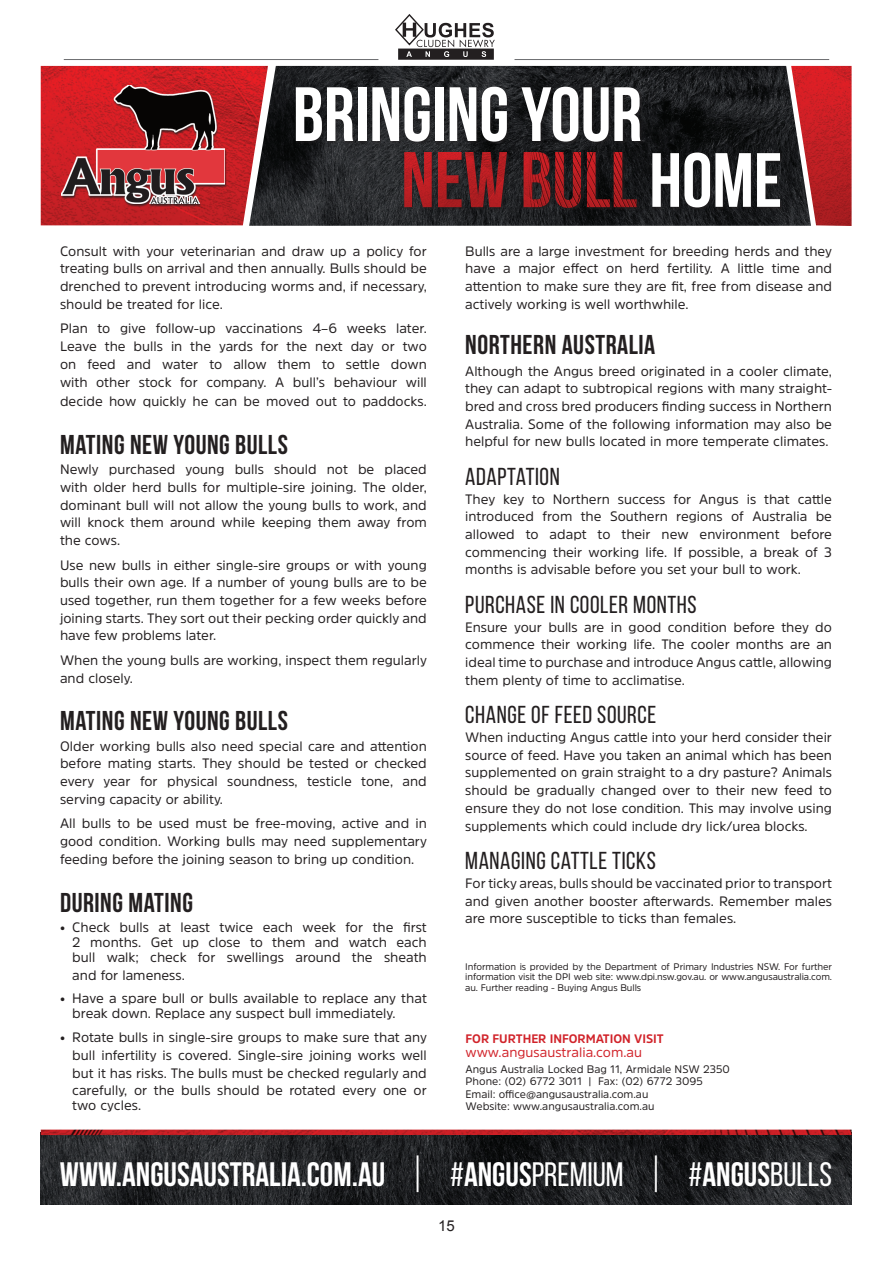
<style>
.page{position:relative;width:893px;height:1263px;background:#fff}
.page>*{position:absolute;margin:0;border:0;box-sizing:border-box;transform-origin:0 0}
.t1{font:700 76.65px "Bebas Neue";color:#fff}
.t2{font:700 33.9px "Bebas Neue";color:#fff}
.t3{font:700 27.3px "Bebas Neue";letter-spacing:.02em;color:#231f20}
.t4{font:24.45px "Bebas Neue";letter-spacing:.025em;color:#231f20}
.t5{font:15px "Arial";color:#231f20}
.t6{font:13.65px/17.7px "Amsi Pro";color:#231f20;text-align:justify}
.t7{font:13.65px "Amsi Pro";color:#d1232a}
.t8{font:700 12.3px "Amsi Pro";color:#d1232a}
.t9{font:10.95px/12.3px "Amsi Pro";color:#231f20}
.t10{font:9.6px/10.9px "Amsi Pro";letter-spacing:-.01em;color:#231f20;text-align:justify}
.s1{font-weight:400;font-size:49.2px}
.s2{font-weight:400}
</style>
<div class="page">
<img style="left:41px;top:1135px;width:811px;height:70px">
<img style="left:41px;top:1129px;width:811px;height:6px">
<img style="left:249px;top:66px;width:542px;height:160px">
<img style="left:41px;top:66px;width:227px;height:159px">
<div style="left:61px;top:85px;width:166px;height:122px;background:#231f20;opacity:.8"></div>
<img style="left:61px;top:85px;width:163px;height:119px">
<div style="left:295px;top:86px;width:349px;height:59px;background:#231f20;opacity:.45"></div>
<img style="left:791px;top:66px;width:61px;height:160px">
<div style="left:404px;top:152px;width:236px;height:59px;background:#231f20;opacity:.6"></div>
<img style="left:404px;top:152px;width:28px;height:55px">
<img style="left:438px;top:152px;width:24px;height:55px">
<img style="left:465px;top:152px;width:42px;height:55px">
<img style="left:524px;top:152px;width:26px;height:55px">
<img style="left:555px;top:152px;width:26px;height:56px">
<img style="left:587px;top:152px;width:23px;height:55px">
<img style="left:614px;top:152px;width:23px;height:55px">
<div style="left:652px;top:152px;width:131px;height:59px;background:#231f20;opacity:.6"></div>
<svg style="left:395px;top:14px;width:100px;height:46px"></svg>
<hr style="left:64px;top:59px;width:314px;height:1px;background:#6c6d70">
<hr style="left:514px;top:59px;width:315px;height:1px;background:#6c6d70">
<p class="t1" style="left:293px;top:72px;width:351px">BRINGING YOUR</p>
<p class="t6" style="left:60px;top:242px;width:368px">Consult with your veterinarian and draw up a policy for treating bulls on arrival and then annually. Bulls should be drenched to prevent introducing worms and, if necessary, should be treated for lice.</p>
<p class="t6" style="left:60px;top:319px;width:368px">Plan to give follow-up vaccinations 4–6 weeks later.<br>Leave the bulls in the yards for the next day or two on feed and water to allow them to settle down with other stock for company. A bull’s behaviour will</p>
<p class="t6" style="left:60px;top:392px;width:368px">decide how quickly he can be moved out to paddocks.</p>
<p class="t3" style="left:60px;top:429px;width:229px">MATING NEW YOUNG BULLS</p>
<p class="t6" style="left:60px;top:460px;width:368px">Newly purchased young bulls should not be placed with older herd bulls for multiple-sire joining. The older, dominant bull will not allow the young bulls to work, and will knock them around while keeping them away from the cows.</p>
<p class="t6" style="left:60px;top:556px;width:368px">Use new bulls in either single-sire groups or with young bulls their own age. If a number of young bulls are to be used together, run them together for a few weeks before joining starts. They sort out their pecking order quickly and have few problems later.</p>
<p class="t6" style="left:60px;top:651px;width:368px">When the young bulls are working, inspect them regularly and closely.</p>
<p class="t3" style="left:60px;top:706px;width:229px">MATING NEW YOUNG BULLS</p>
<p class="t6" style="left:60px;top:737px;width:368px">Older working bulls also need special care and attention before mating starts. They should be tested or checked every year for physical soundness, testicle tone, and serving capacity or ability.</p>
<p class="t6" style="left:60px;top:814px;width:368px">All bulls to be used must be free-moving, active and in good condition. Working bulls may need supplementary feeding before the joining season to bring up condition.</p>
<p class="t3" style="left:60px;top:887px;width:135px">DURING MATING</p>
<p class="t6" style="left:72px;top:919px;width:356px;line-height:15px;text-indent:-12px">• Check bulls at least twice each week for the first 2 months. Get up close to them and watch each bull walk; check for swellings around the sheath</p>
<p class="t6" style="left:72px;top:966px;width:114px">and for lameness.</p>
<p class="t6" style="left:72px;top:990px;width:356px;line-height:15px;text-indent:-12px">• Have a spare bull or bulls available to replace any that break down. Replace any suspect bull immediately.</p>
<p class="t6" style="left:72px;top:1028px;width:356px;text-indent:-12px">• Rotate bulls in single-sire groups to make sure that any bull infertility is covered. Single-sire joining works well but it has risks. The bulls must be checked regularly and carefully, or the bulls should be rotated every one or</p>
<p class="t6" style="left:72px;top:1096px;width:70px">two cycles.</p>
<p class="t1" style="left:649px;top:138px;width:134px">HOME</p>
<p class="t6" style="left:465px;top:242px;width:368px">Bulls are a large investment for breeding herds and they have a major effect on herd fertility. A little time and attention to make sure they are fit, free from disease and actively working is well worthwhile.</p>
<p class="t3" style="left:465px;top:329px;width:192px">NORTHERN AUSTRALIA</p>
<p class="t6" style="left:465px;top:362px;width:368px">Although the Angus breed originated in a cooler climate, they can adapt to subtropical regions with many straight&shy;bred and cross bred producers finding success in Northern Australia. Some of the following information may also be helpful for new bulls located in more temperate climates.</p>
<p class="t4" style="left:465px;top:463px;width:96px">ADAPTATION</p>
<p class="t6" style="left:465px;top:490px;width:368px">They key to Northern success for Angus is that cattle introduced from the Southern regions of Australia be allowed to adapt to their new environment before commencing their working life. If possible, a break of 3 months is advisable before you set your bull to work.</p>
<p class="t4" style="left:465px;top:591px;width:233px">PURCHASE IN COOLER MONTHS</p>
<p class="t6" style="left:465px;top:618px;width:368px">Ensure your bulls are in good condition before they do commence their working life. The cooler months are an ideal time to purchase and introduce Angus cattle, allowing them plenty of time to acclimatise.</p>
<p class="t4" style="left:465px;top:701px;width:193px">CHANGE OF FEED SOURCE</p>
<p class="t6" style="left:465px;top:728px;width:368px">When inducting Angus cattle into your herd consider their source of feed. Have you taken an animal which has been supplemented on grain straight to a dry pasture? Animals should be gradually changed over to their new feed to ensure they do not lose condition. This may involve using supplements which could include dry lick/urea blocks.</p>
<p class="t4" style="left:465px;top:847px;width:192px">MANAGING CATTLE TICKS</p>
<p class="t6" style="left:465px;top:874px;width:368px">For ticky areas, bulls should be vaccinated prior to transport and given another booster afterwards. Remember males are more susceptible to ticks than females.</p>
<p class="t10" style="left:465px;top:960px;width:368px">Information is provided by the Department of Primary Industries NSW. For further information visit the DPI web site: www.dpi.nsw.gov.au. or www.angusaustralia.com. au. Further reading - Buying Angus Bulls</p>
<p class="t8" style="left:466px;top:1030px;width:200px">FOR FURTHER INFORMATION VISIT</p>
<p class="t7" style="left:465px;top:1042px;width:178px">www.angusaustralia.com.au</p>
<p class="t9" style="left:465px;top:1063px;width:266px">Angus Australia Locked Bag 11, Armidale NSW 2350<br>Phone: (02) 6772 3011 | Fax: (02) 6772 3095<br>Email: office@angusaustralia.com.au<br>Website: www.angusaustralia.com.au</p>
<p class="t2" style="left:60px;top:1155px;width:773px">WWW.ANGUSAUSTRALIA.COM.AU <span class="s1">|</span> <span class="s2">#</span>ANGUS<span class="s2">PREMIUM</span> <span class="s1">|</span> <span class="s2">#</span>ANGUS<span class="s2">BULLS</span></p>
<p class="t5" style="left:438px;top:1216px;width:18px">15</p>
</div>
